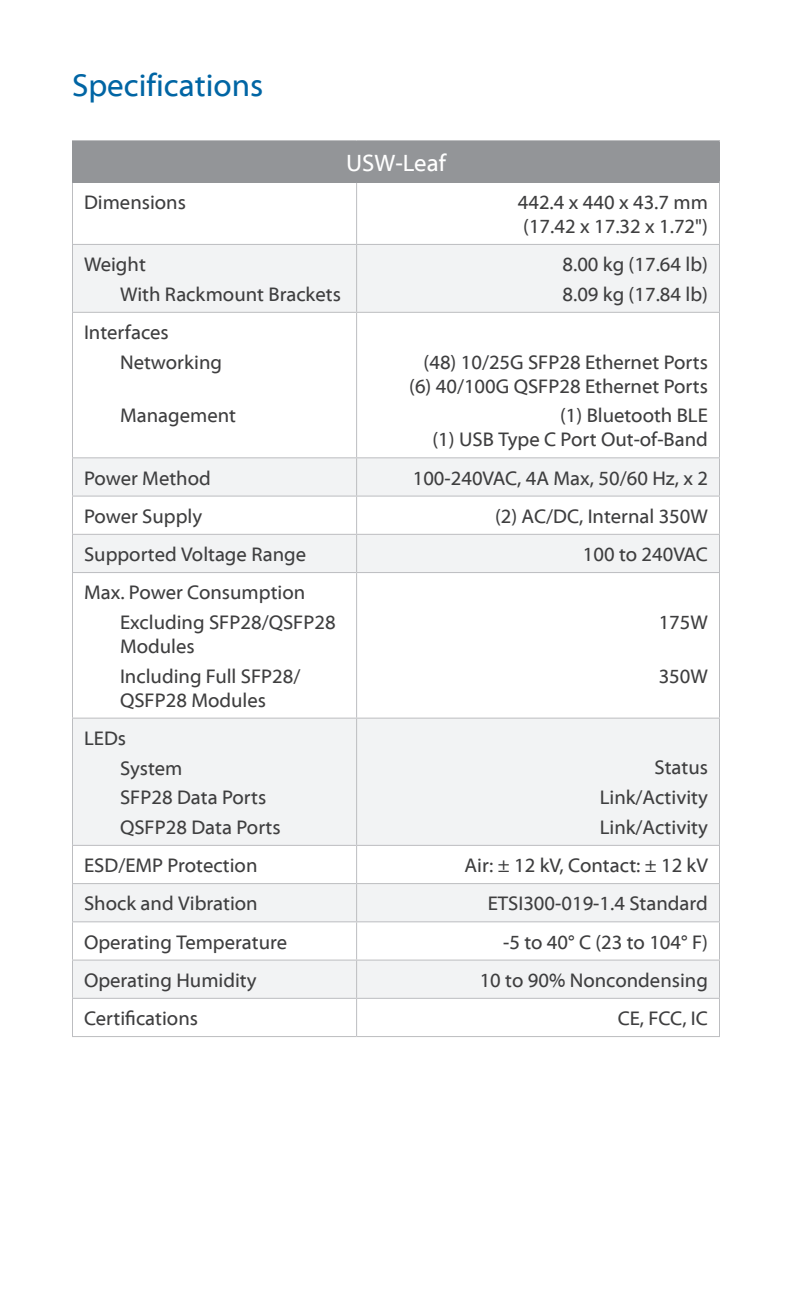
<style>
.page{position:relative;width:792px;height:1296px;background:#fff}
.page>*{position:absolute;margin:0;border:0;box-sizing:border-box;transform-origin:0 0}
.Heading_1{font:32px "Myriad Web Pro";color:#0065a4}
.Table_Header_1{font:24px "Myriad Web Pro";color:#fff}
.Specs_Body_Right{font:20px/24px "Myriad Web Pro";color:#3e3e3f;text-align:right}
.Specs_Body_Left{font:20px "Myriad Web Pro";color:#3e3e3f}
.Specs_Body_Left_Inde{font:20px/24px "Myriad Web Pro";color:#3e3e3f}
</style>
<div class="page">
<div style="left:72px;top:141px;width:648px;height:41px;background:#939598"></div>
<svg style="left:73px;top:245px;width:646px;height:753px"></svg>
<hr style="left:72px;top:183px;width:1px;height:61px;background:#bcbdc0">
<hr style="left:356px;top:183px;width:1px;height:61px;background:#bcbdc0">
<hr style="left:719px;top:183px;width:1px;height:61px;background:#bcbdc0">
<hr style="left:72px;top:244px;width:285px;height:1px;background:#bcbdc0">
<hr style="left:72px;top:245px;width:1px;height:67px;background:#bcbdc0">
<hr style="left:357px;top:244px;width:363px;height:1px;background:#bcbdc0">
<hr style="left:356px;top:245px;width:1px;height:67px;background:#bcbdc0">
<hr style="left:719px;top:245px;width:1px;height:67px;background:#bcbdc0">
<hr style="left:72px;top:312px;width:285px;height:1px;background:#bcbdc0">
<hr style="left:72px;top:313px;width:1px;height:144px;background:#bcbdc0">
<hr style="left:357px;top:312px;width:363px;height:1px;background:#bcbdc0">
<hr style="left:356px;top:313px;width:1px;height:144px;background:#bcbdc0">
<hr style="left:719px;top:313px;width:1px;height:144px;background:#bcbdc0">
<hr style="left:72px;top:457px;width:285px;height:2px;background:#bcbdc0">
<hr style="left:72px;top:458px;width:1px;height:38px;background:#bcbdc0">
<hr style="left:357px;top:457px;width:363px;height:2px;background:#bcbdc0">
<hr style="left:356px;top:458px;width:1px;height:38px;background:#bcbdc0">
<hr style="left:719px;top:458px;width:1px;height:38px;background:#bcbdc0">
<hr style="left:72px;top:495px;width:285px;height:2px;background:#bcbdc0">
<hr style="left:72px;top:497px;width:1px;height:37px;background:#bcbdc0">
<hr style="left:357px;top:495px;width:363px;height:2px;background:#bcbdc0">
<hr style="left:356px;top:497px;width:1px;height:37px;background:#bcbdc0">
<hr style="left:719px;top:497px;width:1px;height:37px;background:#bcbdc0">
<hr style="left:72px;top:534px;width:285px;height:1px;background:#bcbdc0">
<hr style="left:72px;top:535px;width:1px;height:37px;background:#bcbdc0">
<hr style="left:357px;top:534px;width:363px;height:1px;background:#bcbdc0">
<hr style="left:356px;top:535px;width:1px;height:37px;background:#bcbdc0">
<hr style="left:719px;top:535px;width:1px;height:37px;background:#bcbdc0">
<hr style="left:72px;top:572px;width:285px;height:1px;background:#bcbdc0">
<hr style="left:72px;top:573px;width:1px;height:145px;background:#bcbdc0">
<hr style="left:357px;top:572px;width:363px;height:1px;background:#bcbdc0">
<hr style="left:356px;top:573px;width:1px;height:145px;background:#bcbdc0">
<hr style="left:719px;top:573px;width:1px;height:145px;background:#bcbdc0">
<hr style="left:72px;top:717px;width:285px;height:2px;background:#bcbdc0">
<hr style="left:72px;top:719px;width:1px;height:126px;background:#bcbdc0">
<hr style="left:357px;top:717px;width:363px;height:2px;background:#bcbdc0">
<hr style="left:356px;top:719px;width:1px;height:126px;background:#bcbdc0">
<hr style="left:719px;top:719px;width:1px;height:126px;background:#bcbdc0">
<hr style="left:72px;top:845px;width:285px;height:1px;background:#bcbdc0">
<hr style="left:72px;top:846px;width:1px;height:37px;background:#bcbdc0">
<hr style="left:357px;top:845px;width:363px;height:1px;background:#bcbdc0">
<hr style="left:356px;top:846px;width:1px;height:37px;background:#bcbdc0">
<hr style="left:719px;top:846px;width:1px;height:37px;background:#bcbdc0">
<hr style="left:72px;top:883px;width:285px;height:1px;background:#bcbdc0">
<hr style="left:72px;top:884px;width:1px;height:37px;background:#bcbdc0">
<hr style="left:357px;top:883px;width:363px;height:1px;background:#bcbdc0">
<hr style="left:356px;top:884px;width:1px;height:37px;background:#bcbdc0">
<hr style="left:719px;top:884px;width:1px;height:37px;background:#bcbdc0">
<hr style="left:72px;top:921px;width:285px;height:2px;background:#bcbdc0">
<hr style="left:72px;top:922px;width:1px;height:38px;background:#bcbdc0">
<hr style="left:357px;top:921px;width:363px;height:2px;background:#bcbdc0">
<hr style="left:356px;top:922px;width:1px;height:38px;background:#bcbdc0">
<hr style="left:719px;top:922px;width:1px;height:38px;background:#bcbdc0">
<hr style="left:72px;top:959px;width:285px;height:2px;background:#bcbdc0">
<hr style="left:72px;top:961px;width:1px;height:37px;background:#bcbdc0">
<hr style="left:357px;top:959px;width:363px;height:2px;background:#bcbdc0">
<hr style="left:356px;top:961px;width:1px;height:37px;background:#bcbdc0">
<hr style="left:719px;top:961px;width:1px;height:37px;background:#bcbdc0">
<hr style="left:72px;top:998px;width:285px;height:1px;background:#bcbdc0">
<hr style="left:72px;top:999px;width:1px;height:37px;background:#bcbdc0">
<hr style="left:357px;top:998px;width:363px;height:1px;background:#bcbdc0">
<hr style="left:356px;top:999px;width:1px;height:37px;background:#bcbdc0">
<hr style="left:719px;top:999px;width:1px;height:37px;background:#bcbdc0">
<hr style="left:72px;top:1036px;width:285px;height:1px;background:#bcbdc0">
<hr style="left:357px;top:1036px;width:363px;height:1px;background:#bcbdc0">
<hr style="left:72px;top:140px;width:285px;height:2px;background:#939598">
<hr style="left:357px;top:140px;width:363px;height:2px;background:#939598">
<hr style="left:72px;top:181px;width:285px;height:2px;background:#939598">
<hr style="left:357px;top:181px;width:363px;height:2px;background:#939598">
<p class="Heading_1" style="left:72px;top:68px;width:193px">Specifications</p>
<p class="Table_Header_1" style="left:346px;top:150px;width:101px">USW-Leaf</p>
<p class="Specs_Body_Left" style="left:84px;top:191px;width:103px">Dimensions</p>
<p class="Specs_Body_Right" style="left:518px;top:191px;width:192px;text-align:left">442.4 x 440 x 43.7 mm (17.42 x 17.32 x 1.72")</p>
<p class="Specs_Body_Left" style="left:84px;top:254px;width:63px">Weight</p>
<p class="Specs_Body_Left_Inde" style="left:120px;top:283px;width:222px">With Rackmount Brackets</p>
<p class="Specs_Body_Right" style="left:562px;top:253px;width:147px">8.00 kg (17.64 lb)</p>
<p class="Specs_Body_Right" style="left:562px;top:283px;width:147px">8.09 kg (17.84 lb)</p>
<p class="Specs_Body_Left" style="left:84px;top:322px;width:86px">Interfaces</p>
<p class="Specs_Body_Left_Inde" style="left:120px;top:350px;width:104px">Networking</p>
<p class="Specs_Body_Left_Inde" style="left:120px;top:404px;width:118px">Management</p>
<p class="Specs_Body_Right" style="left:409px;top:350px;width:300px">(48) 10/25G SFP28 Ethernet Ports (6) 40/100G QSFP28 Ethernet Ports</p>
<p class="Specs_Body_Right" style="left:433px;top:404px;width:277px">(1) Bluetooth BLE<br>(1) USB Type C Port Out-of-Band</p>
<p class="Specs_Body_Left" style="left:84px;top:467px;width:128px">Power Method</p>
<p class="Specs_Body_Right" style="left:413px;top:466px;width:297px">100-240VAC, 4A Max, 50/60 Hz, x 2</p>
<p class="Specs_Body_Left" style="left:84px;top:505px;width:120px">Power Supply</p>
<p class="Specs_Body_Right" style="left:495px;top:505px;width:214px">(2) AC/DC, Internal 350W</p>
<p class="Specs_Body_Left" style="left:84px;top:544px;width:224px">Supported Voltage Range</p>
<p class="Specs_Body_Right" style="left:583px;top:543px;width:127px">100 to 240VAC</p>
<p class="Specs_Body_Left" style="left:84px;top:582px;width:223px">Max. Power Consumption</p>
<p class="Specs_Body_Left_Inde" style="left:120px;top:611px;width:217px">Excluding SFP28/QSFP28<br>Modules</p>
<p class="Specs_Body_Left_Inde" style="left:120px;top:664px;width:182px">Including Full SFP28/<br>QSFP28 Modules</p>
<p class="Specs_Body_Right" style="left:659px;top:611px;width:51px">175W</p>
<p class="Specs_Body_Right" style="left:659px;top:664px;width:51px">350W</p>
<p class="Specs_Body_Left" style="left:84px;top:727px;width:44px">LEDs</p>
<p class="Specs_Body_Left_Inde" style="left:120px;top:756px;width:64px">System</p>
<p class="Specs_Body_Left_Inde" style="left:120px;top:786px;width:148px">SFP28 Data Ports</p>
<p class="Specs_Body_Left_Inde" style="left:120px;top:816px;width:162px">QSFP28 Data Ports</p>
<p class="Specs_Body_Right" style="left:654px;top:756px;width:55px">Status</p>
<p class="Specs_Body_Right" style="left:600px;top:786px;width:110px">Link/Activity</p>
<p class="Specs_Body_Right" style="left:600px;top:816px;width:110px">Link/Activity</p>
<p class="Specs_Body_Left" style="left:84px;top:855px;width:175px">ESD/EMP Protection</p>
<p class="Specs_Body_Right" style="left:465px;top:854px;width:245px">Air: ± 12 kV, Contact: ± 12 kV</p>
<p class="Specs_Body_Left" style="left:84px;top:893px;width:175px">Shock and Vibration</p>
<p class="Specs_Body_Right" style="left:488px;top:892px;width:222px">ETSI300-019-1.4 Standard</p>
<p class="Specs_Body_Left" style="left:84px;top:931px;width:205px">Operating Temperature</p>
<p class="Specs_Body_Right" style="left:503px;top:930px;width:206px">-5 to 40° C (23 to 104° F)</p>
<p class="Specs_Body_Left" style="left:84px;top:969px;width:174px">Operating Humidity</p>
<p class="Specs_Body_Right" style="left:480px;top:969px;width:230px">10 to 90% Noncondensing</p>
<p class="Specs_Body_Left" style="left:84px;top:1008px;width:116px">Certifications</p>
<p class="Specs_Body_Right" style="left:618px;top:1007px;width:92px">CE, FCC, IC</p>
</div>
